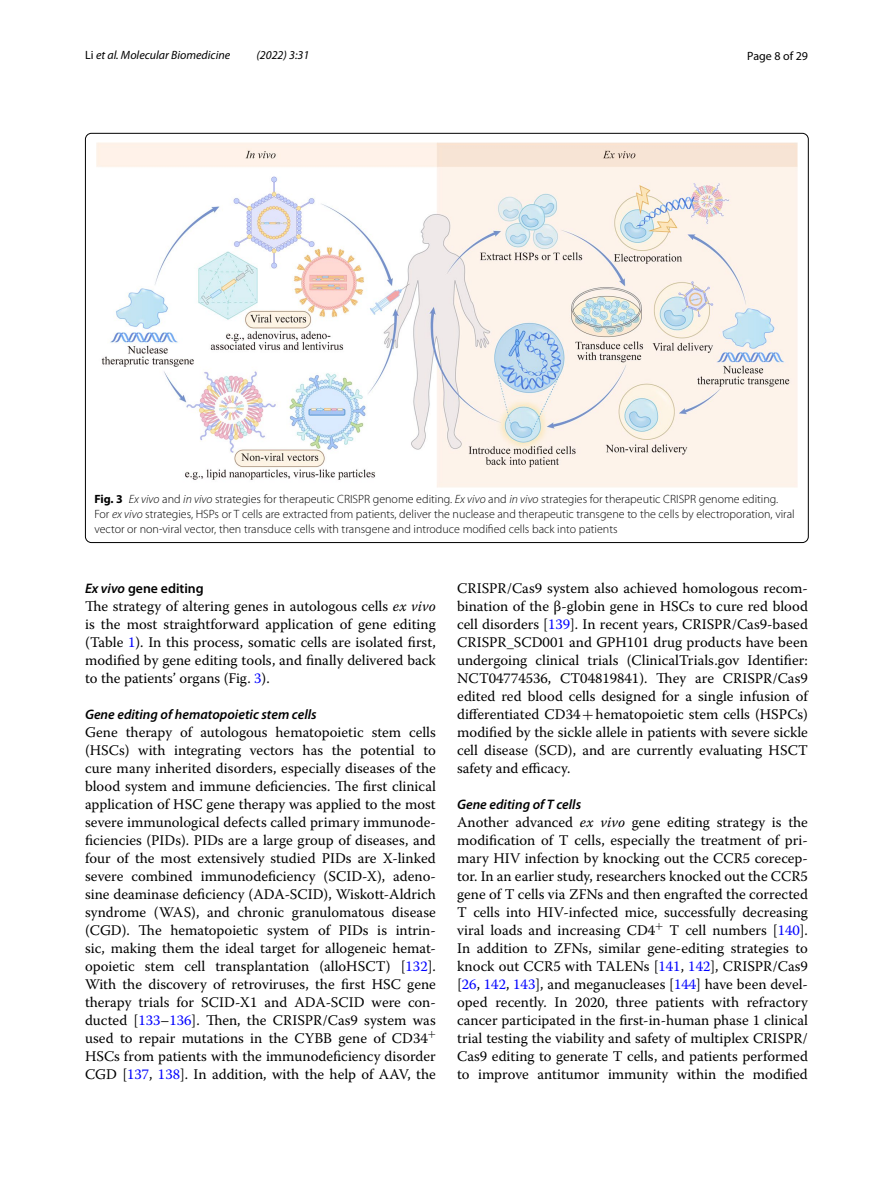
<style>
.page{position:relative;width:893px;height:1187px;background:#fff}
.page>*{position:absolute;margin:0;border:0;box-sizing:border-box;transform-origin:0 0}
.t1{font:14.7px/18px "Warnock Pro";color:#000;text-align:justify}
.t2{font:italic 600 13.8px "Myriad Pro";color:#000}
.t3{font:600 13.8px "Myriad Pro";color:#000}
.t4{font:300 12px/15px "Myriad Pro";color:#000}
.t5{font:italic 12px "Myriad Pro";color:#000}
.t6{font:12px "Myriad Pro";color:#000}
.s1{font-style:normal}
.s2{font-weight:700}
.s3{font-style:italic}
.s4{color:#00f}
.s5{font-family:"MTSY"}
</style>
<div class="page">
<img style="left:97px;top:142px;width:700px;height:346px">
<p class="t5" style="left:85px;top:48px;width:147px"><span class="s1">Li</span> et al. Molecular Biomedicine</p>
<p class="t5" style="left:256px;top:48px;width:54px">(2022) 3:31</p>
<p class="t6" style="left:747px;top:48px;width:62px">Page 8 of 29</p>
<p class="t4" style="left:94px;top:492px;width:702px"><span class="s2">Fig. 3</span> <span class="s3">Ex vivo</span> and <span class="s3">in vivo</span> strategies for therapeutic CRISPR genome editing. <span class="s3">Ex vivo</span> and <span class="s3">in vivo</span> strategies for therapeutic CRISPR genome editing.<br>For <span class="s3">ex vivo</span> strategies, HSPs or T cells are extracted from patients, deliver the nuclease and therapeutic transgene to the cells by electroporation, viral vector or non-viral vector, then transduce cells with transgene and introduce modified cells back into patients</p>
<p class="t3" style="left:85px;top:579px;width:120px"><span class="s3">Ex vivo</span> gene editing</p>
<p class="t1" style="left:85px;top:596px;width:352px">The strategy of altering genes in autologous cells <span class="s3">ex vivo </span>is the most straightforward application of gene editing (Table <span class="s4">1</span>). In this process, somatic cells are isolated first, modified by gene editing tools, and finally delivered back to the patients’ organs (Fig. <span class="s4">3</span>).</p>
<p class="t2" style="left:85px;top:705px;width:233px">Gene editing of hematopoietic stem cells</p>
<p class="t1" style="left:85px;top:722px;width:352px">Gene therapy of autologous hematopoietic stem cells (HSCs) with integrating vectors has the potential to cure many inherited disorders, especially diseases of the blood system and immune deficiencies. The first clinical application of HSC gene therapy was applied to the most severe immunological defects called primary immunode&shy;ficiencies (PIDs). PIDs are a large group of diseases, and four of the most extensively studied PIDs are X-linked severe combined immunodeficiency (SCID-X), adeno&shy;sine deaminase deficiency (ADA-SCID), Wiskott-Aldrich syndrome (WAS), and chronic granulomatous disease (CGD). The hematopoietic system of PIDs is intrin&shy;sic, making them the ideal target for allogeneic hemat&shy;opoietic stem cell transplantation (alloHSCT) [<span class="s4">132</span>].<br>With the discovery of retroviruses, the first HSC gene therapy trials for SCID-X1 and ADA-SCID were con&shy;ducted [<span class="s4">133</span>–<span class="s4">136</span>]. Then, the CRISPR/Cas9 system was used to repair mutations in the CYBB gene of CD34<sup>+ </sup>HSCs from patients with the immunodeficiency disorder CGD [<span class="s4">137</span>, <span class="s4">138</span>]. In addition, with the help of AAV, the</p>
<p class="t1" style="left:457px;top:579px;width:352px">CRISPR/Cas9 system also achieved homologous recom&shy;bination of the β-globin gene in HSCs to cure red blood cell disorders [<span class="s4">139</span>]. In recent years, CRISPR/Cas9-based CRISPR_SCD001 and GPH101 drug products have been undergoing clinical trials (ClinicalTrials.gov Identifier:<br>NCT04774536, CT04819841). They are CRISPR/Cas9 edited red blood cells designed for a single infusion of differentiated CD34<span class="s5">+</span>hematopoietic stem cells (HSPCs) modified by the sickle allele in patients with severe sickle cell disease (SCD), and are currently evaluating HSCT safety and efficacy.</p>
<p class="t2" style="left:457px;top:795px;width:126px">Gene editing of T cells</p>
<p class="t1" style="left:457px;top:813px;width:352px">Another advanced <span class="s3">ex vivo</span> gene editing strategy is the modification of T cells, especially the treatment of pri&shy;mary HIV infection by knocking out the CCR5 corecep&shy;tor. In an earlier study, researchers knocked out the CCR5 gene of T cells via ZFNs and then engrafted the corrected T cells into HIV-infected mice, successfully decreasing viral loads and increasing CD4<sup>+</sup> T cell numbers [<span class="s4">140</span>].<br>In addition to ZFNs, similar gene-editing strategies to knock out CCR5 with TALENs [<span class="s4">141</span>, <span class="s4">142</span>], CRISPR/Cas9 [<span class="s4">26</span>, <span class="s4">142</span>, <span class="s4">143</span>], and meganucleases [<span class="s4">144</span>] have been devel&shy;oped recently. In 2020, three patients with refractory cancer participated in the first-in-human phase 1 clinical trial testing the viability and safety of multiplex CRISPR/ Cas9 editing to generate T cells, and patients performed to improve antitumor immunity within the modified</p>
</div>
